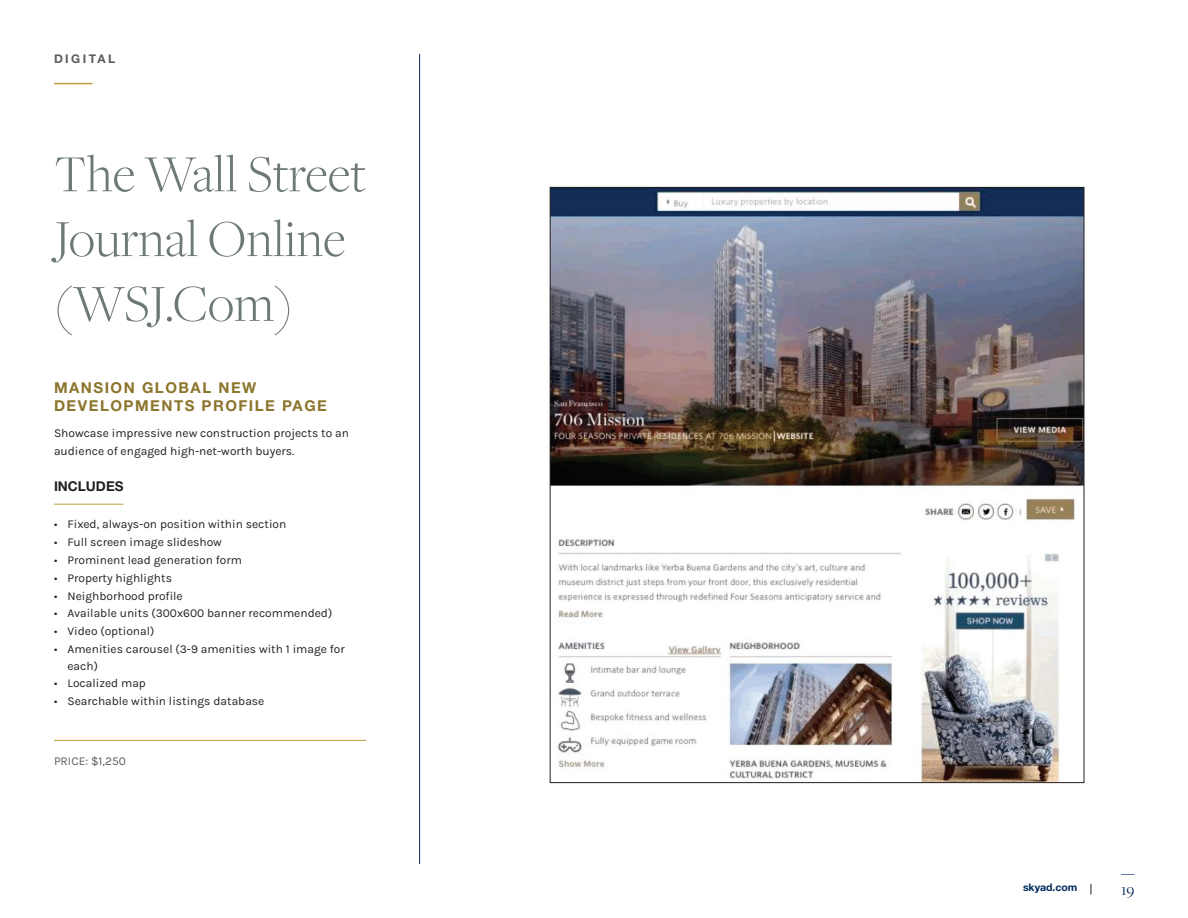
<style>
.page{position:relative;width:1188px;height:918px;background:#fff}
.page>*{position:absolute;margin:0;border:0;box-sizing:border-box;transform-origin:0 0}
.t1{font:300 54px/64.8px "Freight Disp Pro";color:#6d7a72}
.t2{font:16.5px "Freight Disp Pro";color:#00295c}
.t3{font:700 15px/18px "Helvetica Neue LT Std";letter-spacing:.1em;color:#8c752c}
.t4{font:700 13.5px "Helvetica Neue LT Std";color:#231f20}
.t5{font:12px/18px "Karla";color:#231f20}
.t6{font:12px "Karla";color:#5d5d5d}
.t7{font:700 12px "Helvetica Neue LT Std";letter-spacing:.2em;color:#5d5d5d}
.t8{font:700 10.5px "Helvetica Neue LT Std";color:#00295c}
</style>
<div class="page">
<hr style="left:54px;top:83px;width:39px;height:1px;background:#c19b3d">
<svg style="left:1121px;top:874px;width:14px;height:1px"></svg>
<hr style="left:54px;top:504px;width:70px;height:1px;background:#c19b3d">
<hr style="left:54px;top:740px;width:312px;height:1px;background:#c19b3d">
<hr style="left:419px;top:54px;width:1px;height:810px;background:#00295c">
<img style="left:552px;top:189px;width:530px;height:592px">
<p class="t7" style="left:54px;top:51px;width:63px">DIGITAL</p>
<h1 class="t1" style="left:54px;top:140px;width:314px">The Wall Street<br>Journal Online (WSJ.Com)</h1>
<p class="t3" style="left:54px;top:378px;width:274px">MANSION GLOBAL NEW<br>DEVELOPMENTS PROFILE PAGE</p>
<p class="t5" style="left:54px;top:424px;width:296px">Showcase impressive new construction projects to an audience of engaged high-net-worth buyers.</p>
<p class="t4" style="left:54px;top:478px;width:71px">INCLUDES</p>
<p class="t5" style="left:54px;top:515px;width:234px">• Fixed, always-on position within section</p>
<p class="t5" style="left:54px;top:533px;width:169px">• Full screen image slideshow</p>
<p class="t5" style="left:54px;top:550px;width:190px">• Prominent lead generation form</p>
<p class="t5" style="left:54px;top:568px;width:120px">• Property highlights</p>
<p class="t5" style="left:54px;top:586px;width:130px">• Neighborhood profile</p>
<p class="t5" style="left:54px;top:604px;width:280px">• Available units (300x600 banner recommended)</p>
<p class="t5" style="left:54px;top:622px;width:102px">• Video (optional)</p>
<p class="t5" style="left:68px;top:640px;width:279px;line-height:16.5px;text-indent:-14px">• Amenities carousel (3-9 amenities with 1 image for each)</p>
<p class="t5" style="left:54px;top:674px;width:94px">• Localized map</p>
<p class="t5" style="left:54px;top:692px;width:212px">• Searchable within listings database</p>
<p class="t6" style="left:54px;top:753px;width:73px">PRICE: $1,250</p>
<p class="t8" style="left:1023px;top:881px;width:56px">skyad.com</p>
<h2 class="t2" style="left:1121px;top:879px;width:15px">19</h2>
</div>
